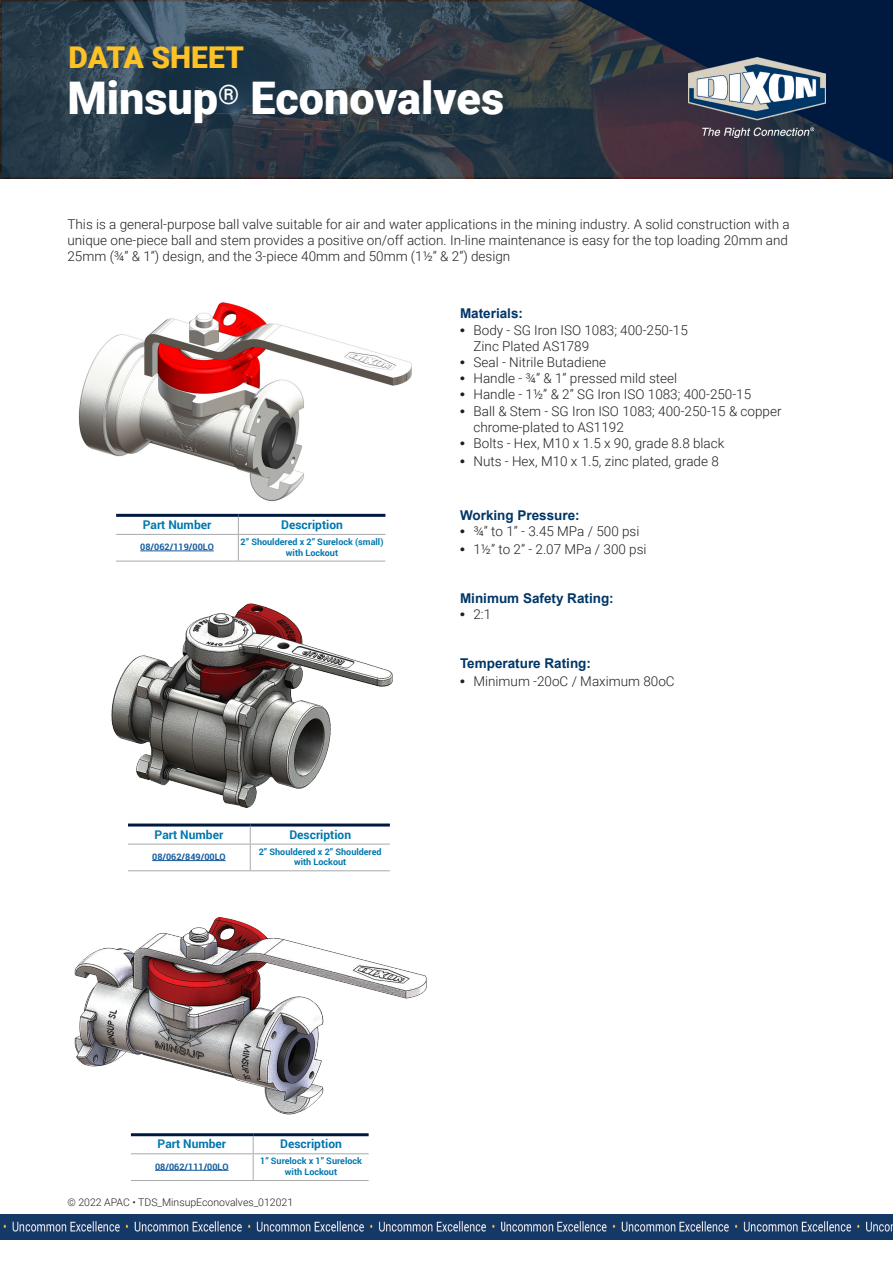
<style>
.page{position:relative;width:893px;height:1263px;background:#fff}
.page>*{position:absolute;margin:0;border:0;box-sizing:border-box;transform-origin:0 0}
.t1{font:900 45px "Roboto";color:#fff}
.t2{font:900 30px "Roboto";color:#fec224}
._2020_Body_Text{font:300 13.5px/16.2px "Roboto";color:#231f20}
.t3{font:700 13.5px "Arial";color:#003667}
._2020_Table_Header{font:700 12px "Roboto";color:#0077ae}
.t4{font:300 10.5px "Roboto";color:#231f20}
._2020_Table_Header-2{font:700 9px/10.8px "Roboto";color:#0077ae;text-align:center}
._2020_Table_Header-3{font:700 9px "Roboto";color:#175d9e}
.s1{font-family:"Arial";font-weight:700}
</style>
<div class="page">
<img style="left:0;top:1215px;width:504px;height:24px">
<img style="left:504px;top:1215px;width:389px;height:24px">
<hr style="left:128px;top:844px;width:122px;height:1px;background:#a8a9ad">
<hr style="left:128px;top:870px;width:122px;height:1px;background:#a8a9ad">
<hr style="left:128px;top:823px;width:122px;height:3px;background:#00193f">
<hr style="left:250px;top:823px;width:140px;height:3px;background:#00193f">
<hr style="left:250px;top:844px;width:140px;height:1px;background:#a8a9ad">
<svg style="left:250px;top:826px;width:1px;height:44px"></svg>
<hr style="left:250px;top:870px;width:140px;height:1px;background:#a8a9ad">
<hr style="left:152px;top:860px;width:74px;height:1px;background:#175d9e">
<svg style="left:3px;top:3px;width:887px;height:173px;background:#2c3d4a"></svg>
<div style="left:0;top:0;width:893px;height:179px;border:2px solid #231f20"></div>
<svg style="left:578px;top:0;width:315px;height:164px;background:#1b263f"></svg>
<img style="left:689px;top:58px;width:136px;height:80px">
<img style="left:78px;top:302px;width:334px;height:200px">
<img style="left:111px;top:603px;width:282px;height:205px">
<img style="left:74px;top:917px;width:353px;height:198px">
<hr style="left:116px;top:534px;width:122px;height:1px;background:#a8a9ad">
<hr style="left:116px;top:561px;width:122px;height:1px;background:#a8a9ad">
<hr style="left:116px;top:514px;width:122px;height:3px;background:#00193f">
<hr style="left:238px;top:514px;width:147px;height:3px;background:#00193f">
<hr style="left:238px;top:534px;width:147px;height:1px;background:#a8a9ad">
<svg style="left:238px;top:517px;width:1px;height:44px"></svg>
<hr style="left:238px;top:561px;width:147px;height:1px;background:#a8a9ad">
<hr style="left:140px;top:551px;width:74px;height:1px;background:#175d9e">
<hr style="left:131px;top:1153px;width:122px;height:1px;background:#a8a9ad">
<hr style="left:131px;top:1180px;width:122px;height:1px;background:#a8a9ad">
<hr style="left:131px;top:1133px;width:122px;height:3px;background:#00193f">
<hr style="left:253px;top:1133px;width:116px;height:3px;background:#00193f">
<hr style="left:253px;top:1153px;width:116px;height:1px;background:#a8a9ad">
<svg style="left:253px;top:1136px;width:1px;height:44px"></svg>
<hr style="left:253px;top:1180px;width:116px;height:1px;background:#a8a9ad">
<hr style="left:155px;top:1170px;width:74px;height:1px;background:#175d9e">
<p class="t2" style="left:69px;top:37px;width:177px">DATA SHEET</p>
<p class="t1" style="left:67px;top:66px;width:438px">Minsup<sup>®</sup> Econovalves</p>
<p class="_2020_Body_Text" style="left:68px;top:216px;width:724px">This is a general-purpose ball valve suitable for air and water applications in the mining industry. A solid construction with a unique one-piece ball and stem provides a positive on/off action. In-line maintenance is easy for the top loading 20mm and<br>25mm (¾” &amp; 1”) design, and the 3-piece 40mm and 50mm (1½” &amp; 2”) design</p>
<p class="_2020_Table_Header" style="left:143px;top:516px;width:70px">Part Number</p>
<p class="_2020_Table_Header" style="left:281px;top:516px;width:63px">Description</p>
<p class="_2020_Table_Header-3" style="left:140px;top:541px;width:75px">08/062/119/00LO</p>
<p class="_2020_Table_Header-2" style="left:241px;top:536px;width:144px">2” Shouldered x 2” Surelock (small) with Lockout</p>
<p class="_2020_Table_Header" style="left:155px;top:826px;width:70px">Part Number</p>
<p class="_2020_Table_Header" style="left:289px;top:826px;width:63px">Description</p>
<p class="_2020_Table_Header-3" style="left:152px;top:850px;width:75px">08/062/849/00LO</p>
<p class="_2020_Table_Header-2" style="left:259px;top:845px;width:124px">2” Shouldered x 2” Shouldered with Lockout</p>
<p class="t3" style="left:460px;top:304px;width:65px">Materials:</p>
<p class="_2020_Body_Text" style="left:460px;top:321px;width:229px"><span class="s1">•</span> Body - SG Iron ISO 1083; 400-250-15</p>
<p class="_2020_Body_Text" style="left:473px;top:337px;width:117px">Zinc Plated AS1789</p>
<p class="_2020_Body_Text" style="left:460px;top:354px;width:148px"><span class="s1">•</span> Seal - Nitrile Butadiene</p>
<p class="_2020_Body_Text" style="left:460px;top:370px;width:219px"><span class="s1">•</span> Handle - ¾” &amp; 1” pressed mild steel</p>
<p class="_2020_Body_Text" style="left:460px;top:386px;width:293px"><span class="s1">•</span> Handle - 1½” &amp; 2” SG Iron ISO 1083; 400-250-15</p>
<p class="_2020_Body_Text" style="left:473px;top:402px;width:310px;text-indent:-14px"><span class="s1">•</span> Ball &amp; Stem - SG Iron ISO 1083; 400-250-15 &amp; copper chrome-plated to AS1192</p>
<p class="_2020_Body_Text" style="left:460px;top:435px;width:266px"><span class="s1">•</span> Bolts - Hex, M10 x 1.5 x 90, grade 8.8 black</p>
<p class="_2020_Body_Text" style="left:460px;top:453px;width:260px"><span class="s1">•</span> Nuts - Hex, M10 x 1.5, zinc plated, grade 8</p>
<p class="t3" style="left:460px;top:506px;width:121px">Working Pressure:</p>
<p class="_2020_Body_Text" style="left:460px;top:523px;width:181px"><span class="s1">•</span> ¾” to 1” - 3.45 MPa / 500 psi</p>
<p class="_2020_Body_Text" style="left:460px;top:541px;width:188px"><span class="s1">•</span> 1½” to 2” - 2.07 MPa / 300 psi</p>
<p class="t3" style="left:460px;top:588px;width:155px">Minimum Safety Rating:</p>
<p class="_2020_Body_Text" style="left:460px;top:606px;width:33px"><span class="s1">•</span> 2:1</p>
<p class="t3" style="left:460px;top:653px;width:133px">Temperature Rating:</p>
<p class="_2020_Body_Text" style="left:460px;top:672px;width:216px"><span class="s1">•</span> Minimum -20oC / Maximum 80oC</p>
<p class="_2020_Table_Header" style="left:158px;top:1135px;width:70px">Part Number</p>
<p class="_2020_Table_Header" style="left:280px;top:1135px;width:63px">Description</p>
<p class="_2020_Table_Header-3" style="left:155px;top:1160px;width:75px">08/062/111/00LO</p>
<p class="_2020_Table_Header-2" style="left:260px;top:1155px;width:103px">1” Surelock x 1” Surelock with Lockout</p>
<p class="t4" style="left:68px;top:1195px;width:227px">© 2022 APAC • TDS_MinsupEconovalves_012021</p>
</div>
